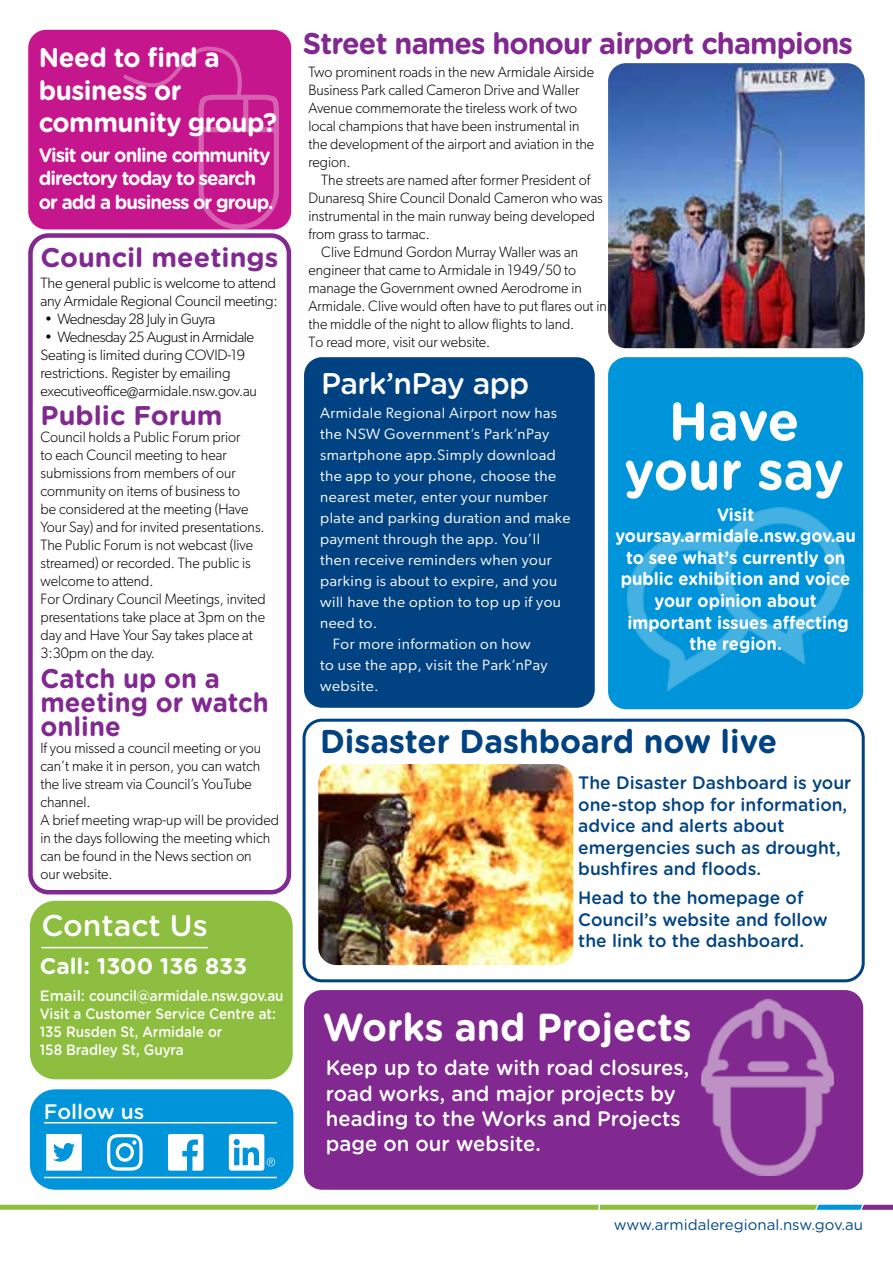
<style>
.page{position:relative;width:893px;height:1263px;background:#fff}
.page>*{position:absolute;margin:0;border:0;box-sizing:border-box;transform-origin:0 0}
.t1{font:700 54px/49.5px "Gotham Rounded";letter-spacing:-.005em;color:#fff;text-align:center;scale:.96 1}
.t2{font:700 39px "Gotham Rounded";color:#fff;scale:.96 1}
.t3{font:700 33px "Gotham Rounded";color:#004282;scale:.96 1}
.t4{font:700 30px "Gotham Rounded";letter-spacing:-.03em;color:#812990;scale:.96 1}
.t5{font:500 30px "Gotham Rounded";letter-spacing:-.02em;color:#fff}
.t6{font:500 30px "Gotham Rounded";color:#fff}
.t7{font:700 27px/32.4px "Gotham Rounded";letter-spacing:-.02em;color:#fff;scale:.96 1}
.t8{font:700 27px/24px "Gotham Rounded";color:#812990;scale:.95 1}
.t9{font:700 27px "Gotham Rounded";color:#812990}
.t10{font:700 22.5px "Gotham Rounded";color:#fff}
.t11{font:500 21px/25.2px "Gotham Rounded";color:#fff}
.t12{font:700 19.5px/23.4px "Gotham Rounded";letter-spacing:-.05em;color:#fff;scale:.96 1}
.t13{font:500 18px/21.6px "Gotham Rounded";color:#004282}
.t14{font:700 18px/21.6px "Gotham Rounded";color:#fff;text-align:center;scale:.93 1}
.t15{font:300 15px/18px "Gibson";color:#000;scale:.96 1}
.t16{font:15px "Gibson";letter-spacing:.03em;color:#fff}
.t17{font:300 15px/18px "Gibson";color:#000}
.t18{font:500 15px/18px "Gotham Rounded";color:#fff}
.t19{font:15px "Gotham Rounded";color:#004987}
.t20{font:300 15px "Gibson";letter-spacing:-.03em;color:#000}
</style>
<div class="page">
<div style="left:28px;top:30px;width:263px;height:199px;background:#c6168d;border-radius:18px"></div>
<div style="left:304px;top:357px;width:291px;height:351px;background:#004282;border-radius:18px"></div>
<svg style="left:0;top:1205px;width:893px;height:5px;background:#8cba51"></svg>
<div style="left:37px;top:1097px;width:249px;height:85px;background:#0095da;border-radius:18px"></div>
<div style="left:30px;top:1089px;width:263px;height:101px;border:15px solid #0095da;border-radius:18px"></div>
<div style="left:37px;top:908px;width:248px;height:164px;background:#8ebe3f;border-radius:18px"></div>
<div style="left:30px;top:901px;width:263px;height:178px;border:15px solid #8ebe3f;border-radius:18px"></div>
<hr style="left:41px;top:947px;width:167px;height:1px;background:#fff">
<hr style="left:44px;top:1122px;width:233px;height:1px;background:#fff">
<hr style="left:44px;top:1177px;width:233px;height:1px;background:#fff">
<svg style="left:107px;top:1134px;width:36px;height:37px"></svg>
<svg style="left:168px;top:1134px;width:35px;height:37px"></svg>
<svg style="left:229px;top:1134px;width:46px;height:37px"></svg>
<svg style="left:46px;top:1134px;width:36px;height:37px"></svg>
<div style="left:28px;top:233px;width:263px;height:661px;border:4px solid #812990;border-radius:18px"></div>
<hr style="left:598px;top:1190px;width:2px;height:73px;background:#fff">
<img style="left:608px;top:63px;width:257px;height:285px">
<img style="left:318px;top:764px;width:255px;height:201px">
<div style="left:608px;top:357px;width:255px;height:352px;background:#0095da;border-radius:18px"></div>
<img style="left:627px;top:508px;width:217px;height:183px">
<div style="left:304px;top:990px;width:559px;height:200px;background:#812990;border-radius:18px"></div>
<img style="left:702px;top:999px;width:131px;height:176px">
<div style="left:303px;top:719px;width:562px;height:263px;border:3px solid #004282;border-radius:18px"></div>
<svg style="left:123px;top:46px;width:156px;height:183px"></svg>
<h3 class="t7" style="left:39px;top:40px;width:250px">Need to find a business or community group?</h3>
<h3 class="t12" style="left:39px;top:143px;width:246px">Visit our online community directory today to search or add a business or group.</h3>
<h3 class="t9" style="left:41px;top:238px;width:239px">Council meetings</h3>
<p class="t17" style="left:41px;top:274px;width:239px">The general public is welcome to attend any Armidale Regional Council meeting:</p>
<p class="t20" style="left:45px;top:310px;width:172px">• Wednesday 28 July in Guyra</p>
<p class="t17" style="left:40px;top:328px;width:218px">• Wednesday 25 August in Armidale Seating is limited during COVID-19 restrictions. Register by emailing executiveoffice@armidale.nsw.gov.au</p>
<h3 class="t9" style="left:41px;top:396px;width:184px">Public Forum</h3>
<p class="t15" style="left:41px;top:427px;width:236px">Council holds a Public Forum prior<br>to each Council meeting to hear submissions from members of our community on items of business to<br>be considered at the meeting (Have<br>Your Say) and for invited presentations.<br>The Public Forum is not webcast (live streamed) or recorded. The public is welcome to attend.<br>For Ordinary Council Meetings, invited presentations take place at 3pm on the day and Have Your Say takes place at<br>3:30pm on the day.</p>
<h3 class="t8" style="left:41px;top:665px;width:242px">Catch up on a meeting or watch online</h3>
<p class="t15" style="left:40px;top:739px;width:250px">If you missed a council meeting or you can’t make it in person, you can watch the live stream via Council’s YouTube channel.<br>A brief meeting wrap-up will be provided in the days following the meeting which can be found in the News section on<br>our website.</p>
<h3 class="t6" style="left:41px;top:904px;width:168px">Contact Us</h3>
<h3 class="t10" style="left:40px;top:950px;width:209px">Call: 1300 136 833</h3>
<p class="t18" style="left:40px;top:986px;width:245px">Email: council@armidale.nsw.gov.au<br>Visit a Customer Service Centre at:<br>135 Rusden St, Armidale or<br>158 Bradley St, Guyra</p>
<h3 class="t11" style="left:44px;top:1098px;width:102px">Follow us</h3>
<h3 class="t4" style="left:303px;top:21px;width:574px">Street names honour airport champions</h3>
<p class="t15" style="left:309px;top:62px;width:299px">Two prominent roads in the new Armidale Airside Business Park called Cameron Drive and Waller Avenue commemorate the tireless work of two local champions that have been instrumental in the development of the airport and aviation in the region.</p>
<p class="t15" style="left:321px;top:170px;width:282px">The streets are named after former President of</p>
<p class="t15" style="left:309px;top:188px;width:308px">Dunaresq Shire Council Donald Cameron who was</p>
<p class="t15" style="left:309px;top:206px;width:300px">instrumental in the main runway being developed</p>
<p class="t15" style="left:309px;top:224px;width:128px">from grass to tarmac.</p>
<p class="t15" style="left:321px;top:242px;width:269px">Clive Edmund Gordon Murray Waller was an</p>
<p class="t15" style="left:309px;top:260px;width:280px">engineer that came to Armidale in 1949/50 to</p>
<p class="t15" style="left:309px;top:278px;width:286px">manage the Government owned Aerodrome in</p>
<p class="t15" style="left:309px;top:296px;width:312px">Armidale. Clive would often have to put flares out in</p>
<p class="t15" style="left:309px;top:314px;width:278px">the middle of the night to allow flights to land.</p>
<p class="t15" style="left:309px;top:332px;width:191px">To read more, visit our website.</p>
<h3 class="t5" style="left:321px;top:362px;width:210px">Park’nPay app</h3>
<p class="t16" style="left:320px;top:404px;width:238px">Armidale Regional Airport now has</p>
<p class="t16" style="left:320px;top:425px;width:231px">the NSW Government’s Park’nPay</p>
<p class="t16" style="left:320px;top:446px;width:237px">smartphone app.Simply download</p>
<p class="t16" style="left:320px;top:467px;width:237px">the app to your phone, choose the</p>
<p class="t16" style="left:320px;top:488px;width:229px">nearest meter, enter your number</p>
<p class="t16" style="left:320px;top:509px;width:252px">plate and parking duration and make</p>
<p class="t16" style="left:320px;top:530px;width:222px">payment through the app. You’ll</p>
<p class="t16" style="left:320px;top:551px;width:233px">then receive reminders when your</p>
<p class="t16" style="left:320px;top:572px;width:238px">parking is about to expire, and you</p>
<p class="t16" style="left:320px;top:593px;width:242px">will have the option to top up if you</p>
<p class="t16" style="left:320px;top:614px;width:59px">need to.</p>
<p class="t16" style="left:333px;top:635px;width:199px">For more information on how</p>
<p class="t16" style="left:320px;top:656px;width:229px">to use the app, visit the Park’nPay</p>
<p class="t16" style="left:320px;top:677px;width:60px">website.</p>
<h1 class="t1" style="left:624px;top:394px;width:231px">Have your say</h1>
<p class="t14" style="left:615px;top:503px;width:260px">Visit yoursay.armidale.nsw.gov.au to see what’s currently on public exhibition and voice your opinion about important issues affecting the region.</p>
<h3 class="t3" style="left:320px;top:717px;width:477px">Disaster Dashboard now live</h3>
<p class="t13" style="left:578px;top:771px;width:275px">The Disaster Dashboard is your one-stop shop for information, advice and alerts about emergencies such as drought, bushfires and floods.</p>
<p class="t13" style="left:578px;top:886px;width:251px">Head to the homepage of<br>Council’s website and follow the link to the dashboard.</p>
<h2 class="t2" style="left:323px;top:998px;width:386px">Works and Projects</h2>
<h3 class="t11" style="left:326px;top:1054px;width:365px">Keep up to date with road closures, road works, and major projects by heading to the Works and Projects page on our website.</h3>
<p class="t19" style="left:614px;top:1214px;width:251px">www.armidaleregional.nsw.gov.au</p>
</div>
